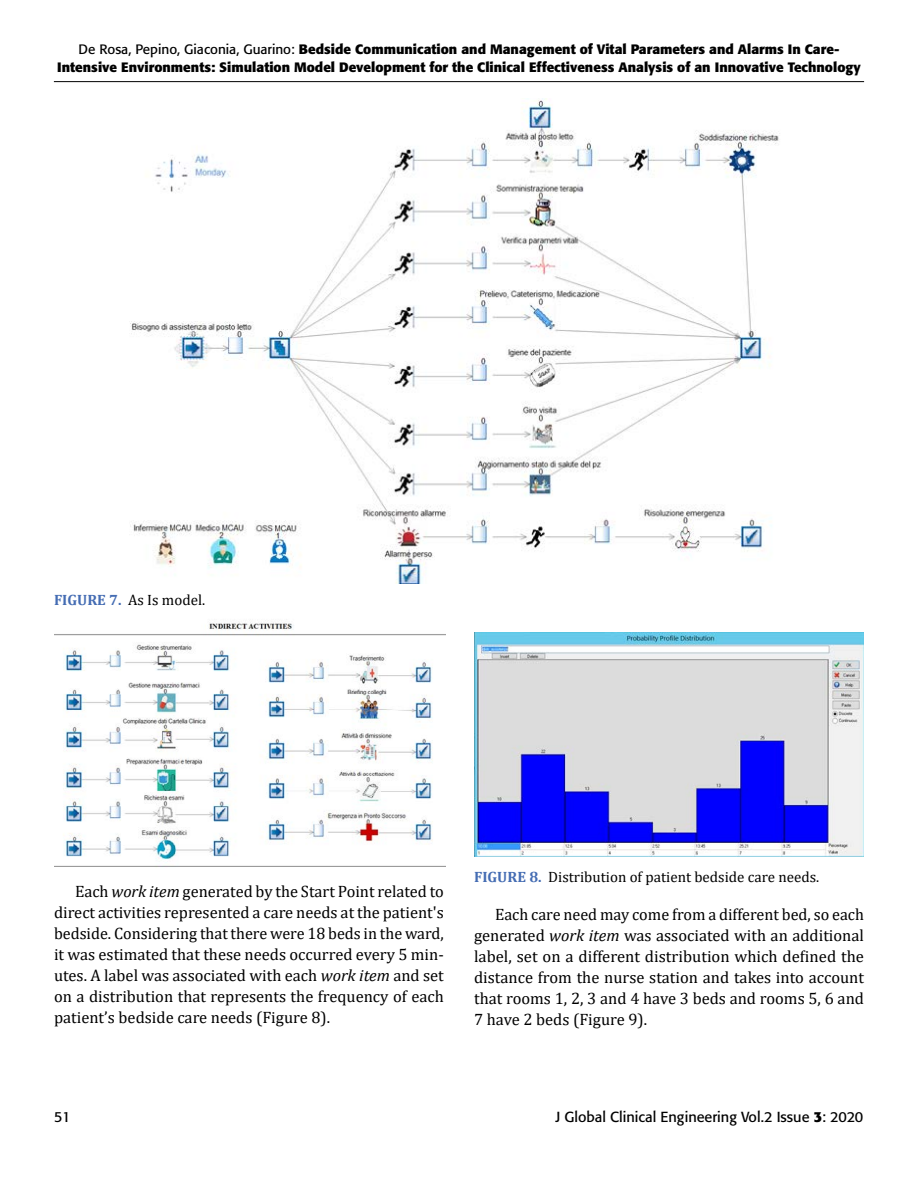
<style>
.page{position:relative;width:918px;height:1188px;background:#fff}
.page>*{position:absolute;margin:0;border:0;box-sizing:border-box;transform-origin:0 0}
.TX{font:16.5px/21px "Cambria";color:#000;text-align:justify}
.FGC{font:15px "Cambria";color:#000}
.t1{font:14.4px "Formata";color:#000}
.t2{font:700 13.5px/17.7px "Formata";color:#000;text-align:center}
.s1{font-weight:400}
.s2{font-weight:700;color:#446cb3}
.s3{font-style:italic}
.s4{font-weight:700}
</style>
<div class="page">
<hr style="left:54px;top:81px;width:810px;height:1px;background:#000">
<img style="left:130px;top:99px;width:650px;height:485px">
<img style="left:54px;top:622px;width:392px;height:245px">
<img style="left:475px;top:633px;width:389px;height:224px">
<p class="t2" style="left:57px;top:40px;width:805px"><span class="s1">De Rosa, Pepino, Giaconia, Guarino:</span> Bedside Communication and Management of Vital Parameters and Alarms In Care-<br>Intensive Environments: Simulation Model Development for the Clinical Effectiveness Analysis of an Innovative Technology</p>
<p class="FGC" style="left:54px;top:591px;width:153px"><span class="s2">FIGURE 7.</span> As Is model.</p>
<p class="TX" style="left:54px;top:881px;width:391px;text-indent:21px">Each <span class="s3">work item</span> generated by the Start Point related to direct activities represented a care needs at the patient's bedside. Considering that there were 18 beds in the ward, it was estimated that these needs occurred every 5 min&shy;utes. A label was associated with each <span class="s3">work item</span> and set on a distribution that represents the frequency of each patient’s bedside care needs (Figure 8).</p>
<p class="FGC" style="left:474px;top:868px;width:347px"><span class="s2">FIGURE 8.</span> Distribution of patient bedside care needs.</p>
<p class="TX" style="left:474px;top:904px;width:391px;text-indent:21px">Each care need may come from a different bed, so each generated <span class="s3">work item</span> was associated with an additional label, set on a different distribution which defined the distance from the nurse station and takes into account that rooms 1, 2, 3 and 4 have 3 beds and rooms 5, 6 and 7 have 2 beds (Figure 9).</p>
<p class="t1" style="left:54px;top:1108px;width:18px">51</p>
<p class="t1" style="left:555px;top:1108px;width:310px">J Global Clinical Engineering Vol.2 Issue <span class="s4">3</span>: 2020</p>
</div>
